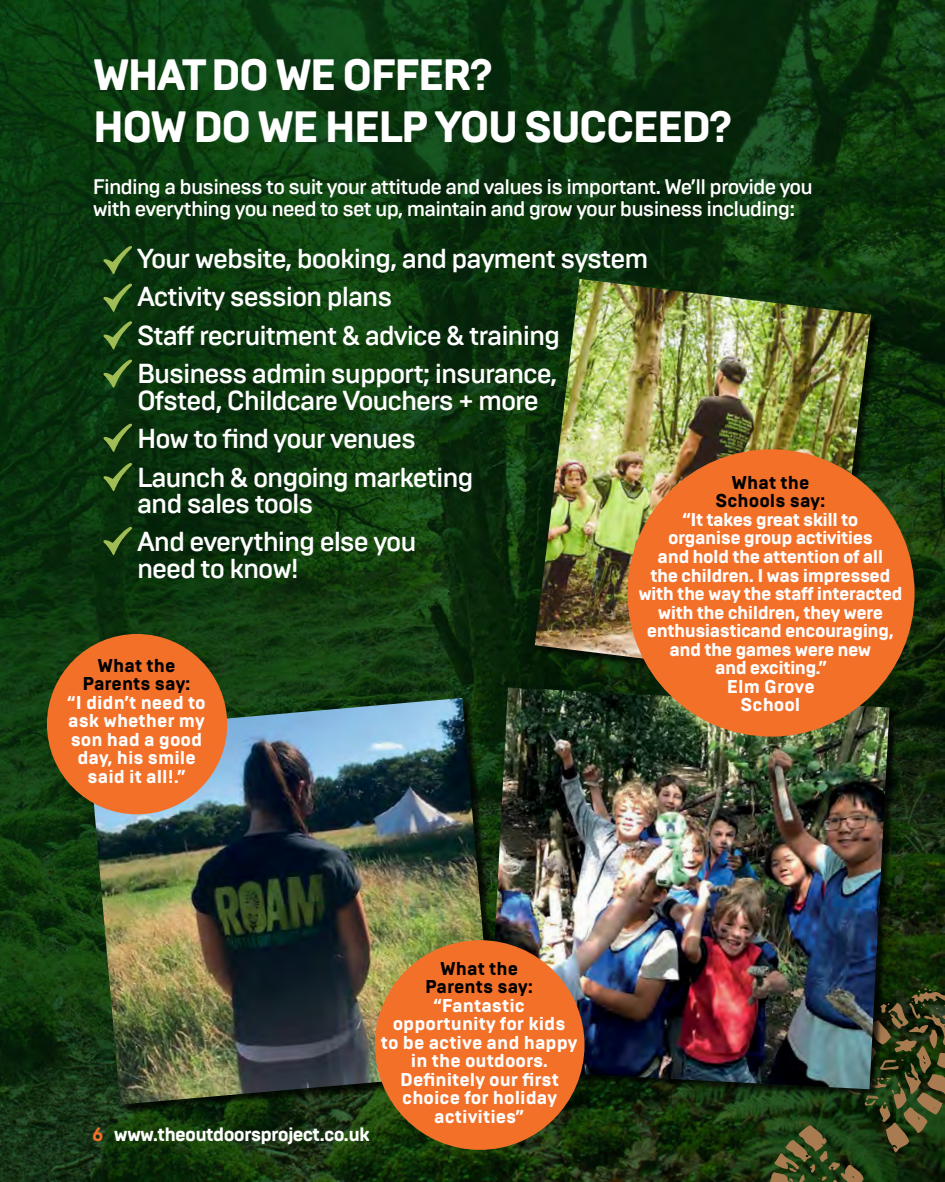
<style>
.page{position:relative;width:945px;height:1182px;background:#fff}
.page>*{position:absolute;margin:0;border:0;box-sizing:border-box;transform-origin:0 0}
.t1{font:800 43.75px/52.5px "Brutal Type";letter-spacing:-.05em;color:#fff}
.t2{font:500 27.3px/38.4px "Brutal Type";letter-spacing:-.04em;color:#fff}
.t3{font:500 21px/22.8px "Brutal Type";letter-spacing:-.04em;color:#fff}
.t4{font:800 19.25px "Brutal Type";letter-spacing:-.04em;color:#fff}
.t5{font:800 18.55px/18.6px "Brutal Type";letter-spacing:-.03em;color:#fff;text-align:center}
.t6{font:800 18.55px/18.6px "Brutal Type";color:#fff;text-align:center}
.t7{font:800 18.55px/18.6px "Brutal Type";color:#000;text-align:center}
.s1{color:#f37029}
</style>
<div class="page">
<img style="left:0;top:0;width:945px;height:1181px">
<svg style="left:770px;top:988px;width:175px;height:193px;background:#34421c"></svg>
<img style="left:535px;top:279px;width:336px;height:402px">
<img style="left:87px;top:697px;width:401px;height:407px">
<div style="left:489px;top:688px;width:410px;height:410px;background:#000;opacity:.75"></div>
<img style="left:488px;top:687px;width:401px;height:402px">
<div style="left:47px;top:634px;width:180px;height:180px;background:#f37029;border-radius:50%"></div>
<div style="left:627px;top:449px;width:288px;height:287px;background:#f37029;border-radius:50%"></div>
<div style="left:375px;top:940px;width:209px;height:209px;background:#f37029;border-radius:50%"></div>
<svg style="left:103px;top:246px;width:29px;height:28px"></svg>
<svg style="left:103px;top:283px;width:29px;height:29px"></svg>
<svg style="left:103px;top:321px;width:29px;height:28px"></svg>
<svg style="left:103px;top:359px;width:29px;height:29px"></svg>
<svg style="left:103px;top:423px;width:29px;height:29px"></svg>
<svg style="left:103px;top:463px;width:29px;height:28px"></svg>
<svg style="left:103px;top:526px;width:29px;height:29px"></svg>
<h1 class="t1" style="left:93px;top:48px;width:641px">WHAT DO WE OFFER?<br>HOW DO WE HELP YOU SUCCEED?</h1>
<p class="t3" style="left:93px;top:175px;width:722px">Finding a business to suit your attitude and values is important. We’ll provide you with everything you need to set up, maintain and grow your business including:</p>
<p class="t2" style="left:137px;top:239px;width:513px">Your website, booking, and payment system Activity session plans<br>Staff recruitment &amp; advice &amp; training Business admin support; insurance,</p>
<p class="t2" style="left:137px;top:381px;width:403px">Ofsted, Childcare Vouchers + more<br>How to find your venues<br>Launch &amp; ongoing marketing</p>
<p class="t2" style="left:137px;top:484px;width:281px">and sales tools<br>And everything else you</p>
<p class="t2" style="left:137px;top:549px;width:163px">need to know!</p>
<p class="t7" style="left:715px;top:473px;width:112px">What the<br>Schools say:</p>
<p class="t5" style="left:638px;top:510px;width:266px">“It takes great skill to<br>organise group activities<br>and hold the attention of all<br>the children. I was impressed with the way the staff interacted with the children, they were enthusiastic and encouraging, and the games were new<br>and exciting .”<br>Elm Grove<br>School</p>
<p class="t7" style="left:82px;top:656px;width:110px">What the<br>Parents say:</p>
<p class="t6" style="left:67px;top:693px;width:140px">“I didn’t need to ask whether my son had a good day, his smile said it all!.”</p>
<p class="t4" style="left:92px;top:1122px;width:279px"><span class="s1">6</span> www.theoutdoorsproject.co.uk</p>
<p class="t7" style="left:425px;top:958px;width:110px">What the<br>Parents say:</p>
<p class="t6" style="left:381px;top:996px;width:198px">“Fantastic opportunity for kids<br>to be active and happy in the outdoors.<br>Definitely our first choice for holiday activities”</p>
</div>
